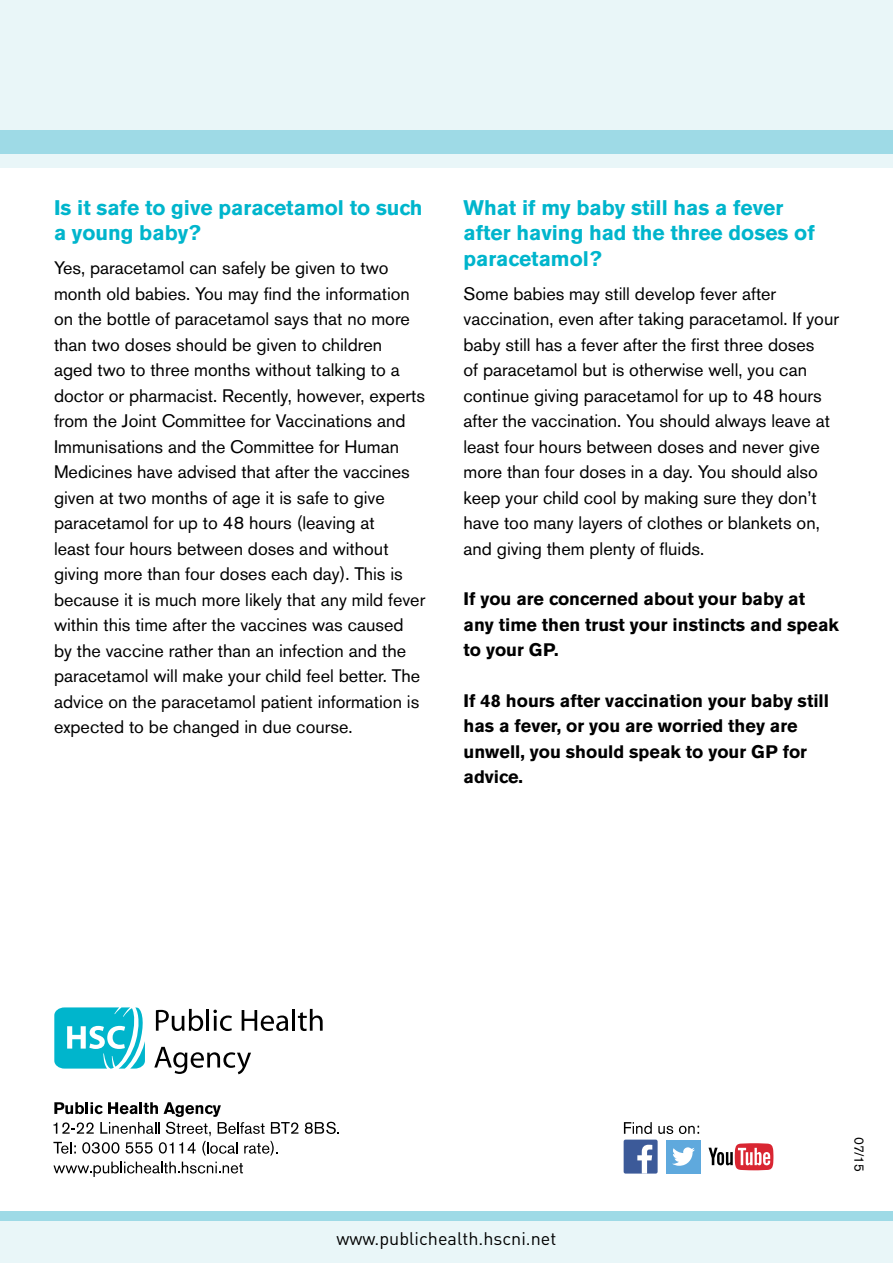
<style>
.page{position:relative;width:893px;height:1263px;background:#fff}
.page>*{position:absolute;margin:0;border:0;box-sizing:border-box;transform-origin:0 0}
.t1{font:700 21px/25.5px "Akzidenz Grotesk BE";color:#00b5cc}
.t2{font:18px/25.5px "Akzidenz Grotesk BE";color:#000}
.t3{font:700 18px/25.5px "Akzidenz Grotesk BE";color:#000}
.t4{font:18px "DIN";color:#000}
.t5{font:13.5px "Akzidenz Grotesk BE";color:#000}
</style>
<div class="page">
<div style="left:1px;top:0;width:892px;height:168px;background:#e9f6f8"></div>
<div style="left:1px;top:131px;width:892px;height:23px;background:#9edae6"></div>
<div style="left:1px;top:1214px;width:892px;height:49px;background:#e9f6f8"></div>
<div style="left:1px;top:1211px;width:892px;height:10px;background:#9edae6"></div>
<hr style="left:292px;top:1009px;width:3px;height:22px;background:#000">
<svg style="left:298px;top:1009px;width:25px;height:22px"></svg>
<svg style="left:54px;top:1007px;width:234px;height:67px"></svg>
<div style="left:666px;top:1139px;width:35px;height:34px;background:#5fa9dd"></div>
<svg style="left:672px;top:1147px;width:23px;height:19px"></svg>
<div style="left:624px;top:1139px;width:34px;height:34px;background:#3c5a99;border-radius:2px"></div>
<svg style="left:637px;top:1145px;width:15px;height:28px"></svg>
<svg style="left:708px;top:1143px;width:65px;height:27px"></svg>
<svg style="left:305px;top:1122px;width:34px;height:12px"></svg>
<svg style="left:53px;top:1102px;width:245px;height:53px"></svg>
<svg style="left:53px;top:1161px;width:190px;height:16px"></svg>
<svg style="left:624px;top:1122px;width:28px;height:12px"></svg>
<svg style="left:658px;top:1126px;width:15px;height:8px"></svg>
<svg style="left:679px;top:1126px;width:20px;height:8px"></svg>
<p class="t1" style="left:54px;top:195px;width:370px">Is it safe to give paracetamol to such a young baby?</p>
<p class="t2" style="left:54px;top:255px;width:373px">Yes, paracetamol can safely be given to two month old babies. You may find the information on the bottle of paracetamol says that no more than two doses should be given to children<br>aged two to three months without talking to a doctor or pharmacist. Recently, however, experts from the Joint Committee for Vaccinations and Immunisations and the Committee for Human Medicines have advised that after the vaccines given at two months of age it is safe to give paracetamol for up to 48 hours (leaving at<br>least four hours between doses and without giving more than four doses each day). This is because it is much more likely that any mild fever within this time after the vaccines was caused by the vaccine rather than an infection and the paracetamol will make your child feel better. The advice on the paracetamol patient information is expected to be changed in due course.</p>
<p class="t1" style="left:463px;top:195px;width:353px">What if my baby still has a fever after having had the three doses of paracetamol?</p>
<p class="t2" style="left:463px;top:281px;width:377px">Some babies may still develop fever after vaccination, even after taking paracetamol. If your baby still has a fever after the first three doses<br>of paracetamol but is otherwise well, you can continue giving paracetamol for up to 48 hours after the vaccination. You should always leave at least four hours between doses and never give more than four doses in a day. You should also keep your child cool by making sure they don’t have too many layers of clothes or blankets on, and giving them plenty of fluids.</p>
<p class="t3" style="left:463px;top:586px;width:377px">If you are concerned about your baby at any time then trust your instincts and speak to your GP.</p>
<p class="t3" style="left:463px;top:688px;width:367px">If 48 hours after vaccination your baby still has a fever, or you are worried they are unwell, you should speak to your GP for advice.</p>
<p class="t4" style="left:336px;top:1227px;width:221px">www.publichealth.hscni.net</p>
<p class="t5" style="left:867px;top:1137px;width:36px;rotate:90deg">07/15</p>
</div>
